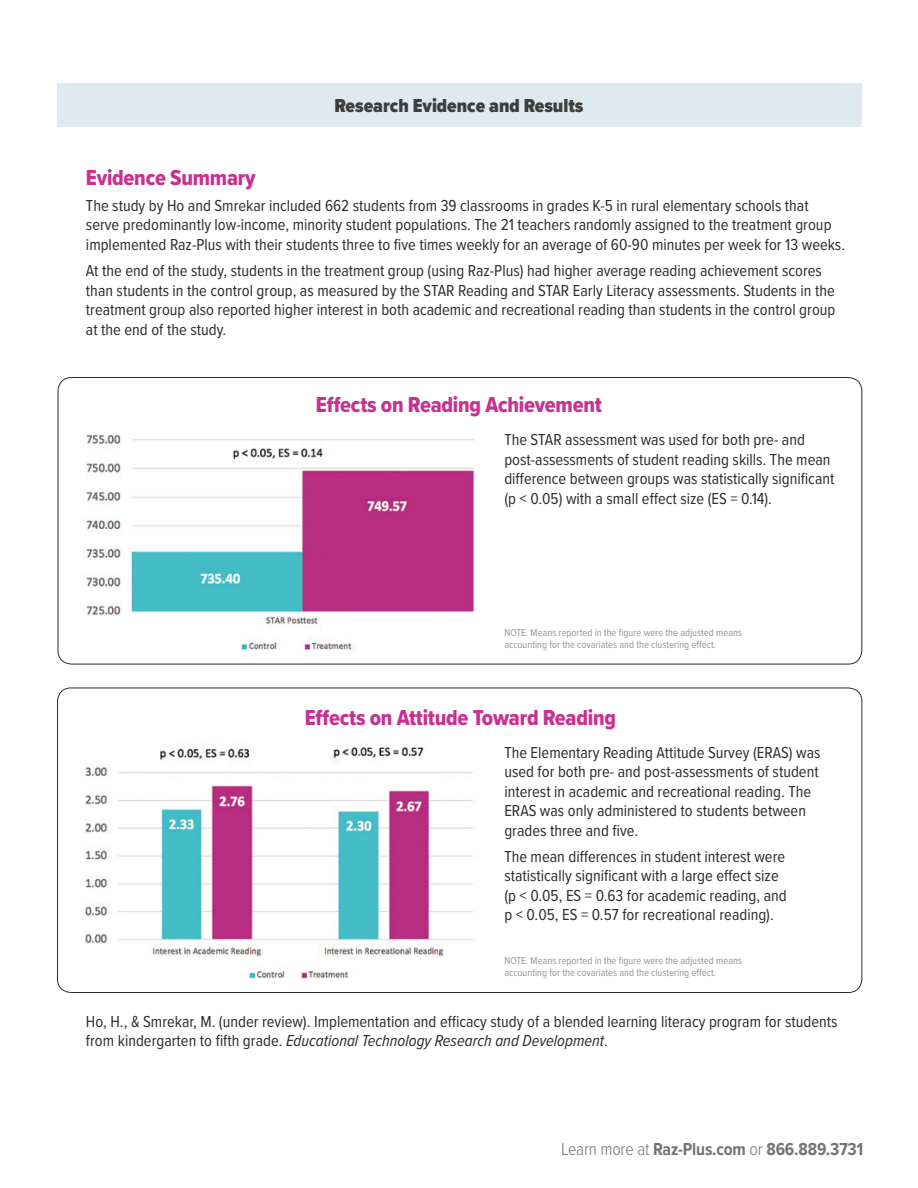
<style>
.page{position:relative;width:918px;height:1188px;background:#fff}
.page>*{position:absolute;margin:0;border:0;box-sizing:border-box;transform-origin:0 0}
.ParaHead_2{font:22.5px "Proxima Nova Cond Extrabld";letter-spacing:-.01em;color:#c83192}
.Body_Copy{font:900 19.5px "Proxima Nova Cond";color:#3e3e3f}
.t1{font:700 18px "Proxima Nova Cond";letter-spacing:-.01em;color:#727477}
.ParaHead_2-2{font:16.5px/19.5px "Proxima Nova Cond";color:#2e2b2c}
.LAZ_Paragraph{font:10.5px/12px "Proxima Nova Cond";color:#939598}
.s1{font-style:italic}
.s2{font-weight:300}
</style>
<div class="page">
<div style="left:57px;top:83px;width:805px;height:44px;background:#dfeaf0"></div>
<img style="left:86px;top:747px;width:387px;height:232px">
<img style="left:85px;top:435px;width:390px;height:216px">
<p class="Body_Copy" style="left:335px;top:91px;width:250px">Research Evidence and Results</p>
<p class="ParaHead_2" style="left:86px;top:161px;width:171px">Evidence Summary</p>
<p class="ParaHead_2-2" style="left:86px;top:195px;width:761px">The study by Ho and Smrekar included 662 students from 39 classrooms in grades K-5 in rural elementary schools that serve predominantly low-income, minority student populations. The 21 teachers randomly assigned to the treatment group implemented Raz-Plus with their students three to five times weekly for an average of 60-90 minutes per week for 13 weeks.</p>
<p class="ParaHead_2-2" style="left:86px;top:260px;width:751px">At the end of the study, students in the treatment group (using Raz-Plus) had higher average reading achievement scores than students in the control group, as measured by the STAR Reading and STAR Early Literacy assessments. Students in the treatment group also reported higher interest in both academic and recreational reading than students in the control group at the end of the study.</p>
<p class="ParaHead_2" style="left:316px;top:388px;width:287px">Effects on Reading Achievement</p>
<p class="ParaHead_2-2" style="left:504px;top:429px;width:332px">The STAR assessment was used for both pre- and post-assessments of student reading skills. The mean difference between groups was statistically significant (p &lt; 0.05) with a small effect size (ES = 0.14).</p>
<p class="LAZ_Paragraph" style="left:504px;top:626px;width:239px">NOTE. Means reported in the figure were the adjusted means accounting for the covariates and the clustering effect.</p>
<p class="ParaHead_2" style="left:305px;top:701px;width:313px">Effects on Attitude Toward Reading</p>
<p class="ParaHead_2-2" style="left:504px;top:742px;width:318px">The Elementary Reading Attitude Survey (ERAS) was used for both pre- and post-assessments of student interest in academic and recreational reading. The ERAS was only administered to students between grades three and five.</p>
<p class="ParaHead_2-2" style="left:504px;top:846px;width:284px">The mean differences in student interest were statistically significant with a large effect size (p &lt; 0.05, ES = 0.63 for academic reading, and p &lt; 0.05, ES = 0.57 for recreational reading).</p>
<p class="LAZ_Paragraph" style="left:504px;top:955px;width:239px">NOTE. Means reported in the figure were the adjusted means accounting for the covariates and the clustering effect.</p>
<p class="ParaHead_2-2" style="left:86px;top:1011px;width:753px">Ho, H., &amp; Smrekar, M. (under review). Implementation and efficacy study of a blended learning literacy program for students from kindergarten to fifth grade. <span class="s1">Educational Technology Research and Development</span>.</p>
<p class="t1" style="left:561px;top:1136px;width:304px"><span class="s2">Learn more at</span> Raz-Plus.com <span class="s2">or</span> 866.889.3731</p>
</div>
